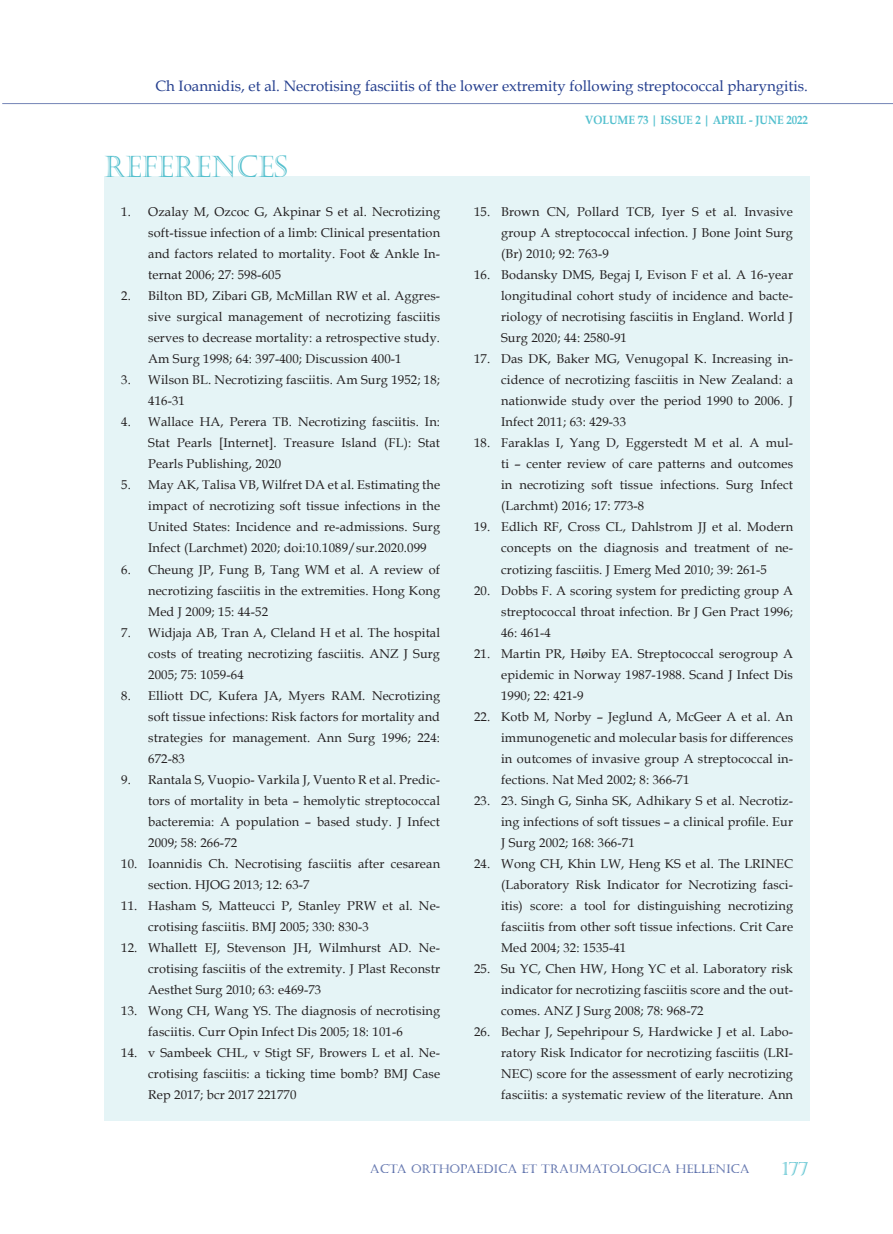
<style>
.page{position:relative;width:893px;height:1234px;background:#fff}
.page>*{position:absolute;margin:0;border:0;box-sizing:border-box;transform-origin:0 0}
.t1{font:30px "Castellar";color:#54c0ce;scale:.93 1}
.t2{font:18px "Castellar";color:#54c0ce}
.t3{font:15px "Book Antiqua";color:#253f8e}
.t4{font:12.75px/21px "Book Antiqua";letter-spacing:.01em;color:#231f20;text-align:justify}
.t5{font:12px "Castellar";color:#253f8e}
.t6{font:700 12px "Book Antiqua";color:#54c0ce;scale:.9 1}
</style>
<div class="page">
<hr style="left:1px;top:103px;width:892px;height:3px;background:#231f20;opacity:.75">
<div style="left:104px;top:176px;width:706px;height:944px;background:#e5f4f6"></div>
<p class="t3" style="left:155px;top:75px;width:654px">Ch Ioannidis, et al. Necrotising fasciitis of the lower extremity following streptococcal pharyngitis.</p>
<p class="t1" style="left:104px;top:149px;width:198px">REFERENCES</p>
<p class="t4" style="left:148px;top:201px;width:293px;text-indent:-27px">1. Ozalay M, Ozcoc G, Akpinar S et al. Necrotizing soft-tissue infection of a limb: Clinical presentation and factors related to mortality. Foot &amp; Ankle In&shy;ternat 2006; 27: 598-605</p>
<p class="t4" style="left:148px;top:285px;width:293px;text-indent:-27px">2. Bilton BD, Zibari GB, McMillan RW et al. Aggres&shy;sive surgical management of necrotizing fasciitis serves to decrease mortality: a retrospective study.<br>Am Surg 1998; 64: 397-400; Discussion 400-1</p>
<p class="t4" style="left:148px;top:369px;width:293px;text-indent:-27px">3. Wilson BL. Necrotizing fasciitis. Am Surg 1952; 18;<br>416-31</p>
<p class="t4" style="left:148px;top:411px;width:293px;text-indent:-27px">4. Wallace HA, Perera TB. Necrotizing fasciitis. In:<br>Stat Pearls [Internet]. Treasure Island (FL): Stat Pearls Publishing, 2020</p>
<p class="t4" style="left:148px;top:474px;width:293px;text-indent:-27px">5. May AK, Talisa VB, Wilfret DA et al. Estimating the impact of necrotizing soft tissue infections in the United States: Incidence and re-admissions. Surg Infect (Larchmet) 2020; doi:10.1089/sur.2020.099</p>
<p class="t4" style="left:148px;top:558px;width:293px;text-indent:-27px">6. Cheung JP, Fung B, Tang WM et al. A review of necrotizing fasciitis in the extremities. Hong Kong Med J 2009; 15: 44-52</p>
<p class="t4" style="left:148px;top:621px;width:293px;text-indent:-27px">7. Widjaja AB, Tran A, Cleland H et al. The hospital costs of treating necrotizing fasciitis. ANZ J Surg 2005; 75: 1059-64</p>
<p class="t4" style="left:148px;top:684px;width:293px;text-indent:-27px">8. Elliott DC, Kufera JA, Myers RAM. Necrotizing soft tissue infections: Risk factors for mortality and strategies for management. Ann Surg 1996; 224:<br>672-83</p>
<p class="t4" style="left:148px;top:768px;width:293px;text-indent:-27px">9. Rantala S, Vuopio- Varkila J, Vuento R et al. Predic&shy;tors of mortality in beta – hemolytic streptococcal bacteremia: A population – based study. J Infect 2009; 58: 266-72</p>
<p class="t4" style="left:148px;top:852px;width:293px;text-indent:-27px">10. Ioannidis Ch. Necrotising fasciitis after cesarean section. HJOG 2013; 12: 63-7</p>
<p class="t4" style="left:148px;top:894px;width:293px;text-indent:-27px">11. Hasham S, Matteucci P, Stanley PRW et al. Ne&shy;crotising fasciitis. BMJ 2005; 330: 830-3</p>
<p class="t4" style="left:148px;top:936px;width:293px;text-indent:-27px">12. Whallett EJ, Stevenson JH, Wilmhurst AD. Ne&shy;crotising fasciitis of the extremity. J Plast Reconstr Aesthet Surg 2010; 63: e469-73</p>
<p class="t4" style="left:148px;top:999px;width:293px;text-indent:-27px">13. Wong CH, Wang YS. The diagnosis of necrotising fasciitis. Curr Opin Infect Dis 2005; 18: 101-6</p>
<p class="t4" style="left:148px;top:1041px;width:293px;text-indent:-27px">14. v Sambeek CHL, v Stigt SF, Browers L et al. Ne&shy;crotising fasciitis: a ticking time bomb? BMJ Case Rep 2017; bcr 2017 221770</p>
<p class="t6" style="left:585px;top:111px;width:249px">VOLUME 73 | ISSUE 2 | APRIL - JUNE 2022</p>
<p class="t4" style="left:501px;top:201px;width:293px;text-indent:-27px">15. Brown CN, Pollard TCB, Iyer S et al. Invasive group A streptococcal infection. J Bone Joint Surg (Br) 2010; 92: 763-9</p>
<p class="t4" style="left:501px;top:264px;width:293px;text-indent:-27px">16. Bodansky DMS, Begaj I, Evison F et al. A 16-year longitudinal cohort study of incidence and bacte&shy;riology of necrotising fasciitis in England. World J Surg 2020; 44: 2580-91</p>
<p class="t4" style="left:501px;top:348px;width:293px;text-indent:-27px">17. Das DK, Baker MG, Venugopal K. Increasing in&shy;cidence of necrotizing fasciitis in New Zealand: a nationwide study over the period 1990 to 2006. J Infect 2011; 63: 429-33</p>
<p class="t4" style="left:501px;top:432px;width:293px;text-indent:-27px">18. Faraklas I, Yang D, Eggerstedt M et al. A mul&shy;ti – center review of care patterns and outcomes in necrotizing soft tissue infections. Surg Infect (Larchmt) 2016; 17: 773-8</p>
<p class="t4" style="left:501px;top:516px;width:293px;text-indent:-27px">19. Edlich RF, Cross CL, Dahlstrom JJ et al. Modern concepts on the diagnosis and treatment of ne&shy;crotizing fasciitis. J Emerg Med 2010; 39: 261-5</p>
<p class="t4" style="left:501px;top:579px;width:293px;text-indent:-27px">20. Dobbs F. A scoring system for predicting group A streptococcal throat infection. Br J Gen Pract 1996; 46: 461-4</p>
<p class="t4" style="left:501px;top:642px;width:293px;text-indent:-27px">21. Martin PR, Høiby EA. Streptococcal serogroup A epidemic in Norway 1987-1988. Scand J Infect Dis 1990; 22: 421-9</p>
<p class="t4" style="left:501px;top:705px;width:293px;text-indent:-27px">22. Kotb M, Norby – Jeglund A, McGeer A et al. An immunogenetic and molecular basis for differences in outcomes of invasive group A streptococcal in&shy;fections. Nat Med 2002; 8: 366-71</p>
<p class="t4" style="left:501px;top:789px;width:293px;text-indent:-27px">23. 23. Singh G, Sinha SK, Adhikary S et al. Necrotiz&shy;ing infections of soft tissues – a clinical profile. Eur J Surg 2002; 168: 366-71</p>
<p class="t4" style="left:501px;top:852px;width:293px;text-indent:-27px">24. Wong CH, Khin LW, Heng KS et al. The LRINEC (Laboratory Risk Indicator for Necrotizing fasci&shy;itis) score: a tool for distinguishing necrotizing fasciitis from other soft tissue infections. Crit Care Med 2004; 32: 1535-41</p>
<p class="t4" style="left:501px;top:957px;width:293px;text-indent:-27px">25. Su YC, Chen HW, Hong YC et al. Laboratory risk indicator for necrotizing fasciitis score and the out&shy;comes. ANZ J Surg 2008; 78: 968-72</p>
<p class="t4" style="left:501px;top:1020px;width:293px;text-indent:-27px">26. Bechar J, Sepehripour S, Hardwicke J et al. Labo&shy;ratory Risk Indicator for necrotizing fasciitis (LRI-NEC) score for the assessment of early necrotizing fasciitis: a systematic review of the literature. Ann</p>
<p class="t5" style="left:370px;top:1161px;width:381px">ACTA ORTHOPAEDICA ET TRAUMATOLOGICA HELLENICA</p>
<h2 class="t2" style="left:782px;top:1157px;width:28px">177</h2>
</div>
